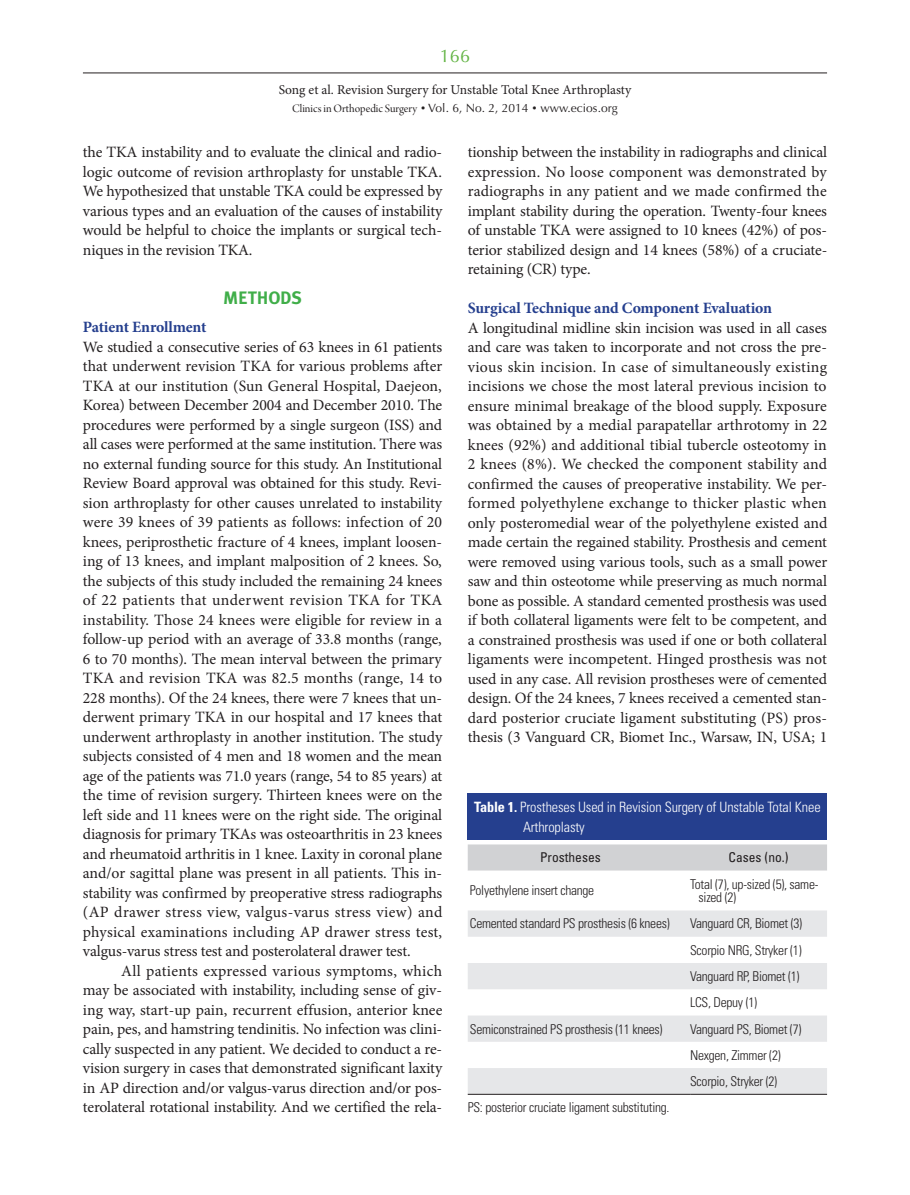
<style>
.page{position:relative;width:910px;height:1195px;background:#fff}
.page>*{position:absolute;margin:0;border:0;box-sizing:border-box;transform-origin:0 0}
.서론{font:700 18px "Meta Plus";letter-spacing:-.01em;color:#40ae49}
.본문-페이지{font:18px "Optima LT Std";color:#63b445}
.본문-첫문단{font:15.75px/19.5px "Minion Pro";letter-spacing:-.01em;color:#231f20;text-align:justify}
.본문{font:15.75px/19.5px "Minion Pro";letter-spacing:-.01em;color:#231f20;text-align:justify}
._1__제목{font:700 15.75px "Minion Pro";letter-spacing:-.01em;color:#253f8e}
.표_제목{font:300 condensed 14.25px/19.5px "Univers";letter-spacing:-.01em;color:#fff}
.표_본문{font:300 condensed 13.5px/13.5px "Univers";letter-spacing:-.02em;color:#231f20}
.t1{font:13.5px "Minion Pro";letter-spacing:-.005em;color:#231f20}
.표_1_Line{font:condensed 13.5px "Univers";color:#231f20}
.t2{font:12px "Optima LT Std";color:#231f20}
.s1{font-family:"Arno Pro Display"}
.s2{font-size:9px}
.s3{font-weight:700}
</style>
<div class="page">
<hr style="left:83px;top:73px;width:744px;height:1px;background:#231f20">
<div style="left:468px;top:793px;width:359px;height:47px;background:#253f8e"></div>
<svg style="left:468px;top:844px;width:359px;height:27px;background:#d2d3d5"></svg>
<svg style="left:468px;top:910px;width:359px;height:184px;fill:#e6e7e9"></svg>
<hr style="left:468px;top:1094px;width:222px;height:1px;background:#231f20">
<hr style="left:690px;top:1094px;width:137px;height:1px;background:#231f20">
<p class="본문-페이지" style="left:440px;top:45px;width:32px">166</p>
<p class="t1" style="left:279px;top:80px;width:354px">Song et al. Revision Surgery for Unstable Total Knee Arthroplasty</p>
<p class="t2" style="left:292px;top:101px;width:327px"><span class="s1">Clinics in Orthopedic Surgery</span> <span class="s2">•</span> Vol. 6, No. 2, 2014 <span class="s2">•</span> www.ecios.org</p>
<p class="본문" style="left:83px;top:142px;width:361px">the TKA instability and to evaluate the clinical and radio&shy;logic outcome of revision arthroplasty for unstable TKA.<br>We hypothesized that unstable TKA could be expressed by various types and an evaluation of the causes of instability would be helpful to choice the implants or surgical tech&shy;niques in the revision TKA.</p>
<p class="서론" style="left:223px;top:288px;width:80px">METHODS</p>
<p class="_1__제목" style="left:83px;top:316px;width:125px">Patient Enrollment</p>
<p class="본문-첫문단" style="left:83px;top:337px;width:361px">We studied a consecutive series of 63 knees in 61 patients that underwent revision TKA for various problems after TKA at our institution (Sun General Hospital, Daejeon, Korea) between December 2004 and December 2010. The procedures were performed by a single surgeon (ISS) and all cases were performed at the same institution. There was no external funding source for this study. An Institutional Review Board approval was obtained for this study. Revi&shy;sion arthroplasty for other causes unrelated to instability were 39 knees of 39 patients as follows: infection of 20 knees, periprosthetic fracture of 4 knees, implant loosen&shy;ing of 13 knees, and implant malposition of 2 knees. So, the subjects of this study included the remaining 24 knees of 22 patients that underwent revision TKA for TKA instability. Those 24 knees were eligible for review in a follow-up period with an average of 33.8 months (range, 6 to 70 months). The mean interval between the primary TKA and revision TKA was 82.5 months (range, 14 to 228 months). Of the 24 knees, there were 7 knees that un&shy;derwent primary TKA in our hospital and 17 knees that underwent arthroplasty in another institution. The study subjects consisted of 4 men and 18 women and the mean age of the patients was 71.0 years (range, 54 to 85 years) at the time of revision surgery. Thirteen knees were on the left side and 11 knees were on the right side. The original diagnosis for primary TKAs was osteoarthritis in 23 knees and rheumatoid arthritis in 1 knee. Laxity in coronal plane and/or sagittal plane was present in all patients. This in&shy;stability was confirmed by preoperative stress radiographs (AP drawer stress view, valgus-varus stress view) and physical examinations including AP drawer stress test, valgus-varus stress test and posterolateral drawer test.</p>
<p class="본문" style="left:83px;top:961px;width:361px;text-indent:38px">All patients expressed various symptoms, which may be associated with instability, including sense of giv&shy;ing way, start-up pain, recurrent effusion, anterior knee pain, pes, and hamstring tendinitis. No infection was clini&shy;cally suspected in any patient. We decided to conduct a re&shy;vision surgery in cases that demonstrated significant laxity in AP direction and/or valgus-varus direction and/or pos&shy;terolateral rotational instability. And we certified the rela-</p>
<p class="본문" style="left:468px;top:142px;width:361px">tionship between the instability in radiographs and clinical expression. No loose component was demonstrated by radiographs in any patient and we made confirmed the implant stability during the operation. Twenty-four knees of unstable TKA were assigned to 10 knees (42%) of pos&shy;terior stabilized design and 14 knees (58%) of a cruciate&shy;retaining (CR) type.</p>
<p class="_1__제목" style="left:468px;top:297px;width:306px">Surgical Technique and Component Evaluation</p>
<p class="본문-첫문단" style="left:468px;top:318px;width:361px">A longitudinal midline skin incision was used in all cases and care was taken to incorporate and not cross the pre&shy;vious skin incision. In case of simultaneously existing incisions we chose the most lateral previous incision to ensure minimal breakage of the blood supply. Exposure was obtained by a medial parapatellar arthrotomy in 22 knees (92%) and additional tibial tubercle osteotomy in 2 knees (8%). We checked the component stability and confirmed the causes of preoperative instability. We per&shy;formed polyethylene exchange to thicker plastic when only posteromedial wear of the polyethylene existed and made certain the regained stability. Prosthesis and cement were removed using various tools, such as a small power saw and thin osteotome while preserving as much normal bone as possible. A standard cemented prosthesis was used if both collateral ligaments were felt to be competent, and a constrained prosthesis was used if one or both collateral ligaments were incompetent. Hinged prosthesis was not used in any case. All revision prostheses were of cemented design. Of the 24 knees, 7 knees received a cemented stan&shy;dard posterior cruciate ligament substituting (PS) pros&shy;thesis (3 Vanguard CR, Biomet Inc., Warsaw, IN, USA; 1</p>
<p class="표_제목" style="left:523px;top:797px;width:299px;text-indent:-49px"><span class="s3">Table 1.</span> Prostheses Used in Revision Surgery of Unstable Total Knee<br>Arthroplasty</p>
<p class="표_1_Line" style="left:540px;top:849px;width:62px">Prostheses</p>
<p class="표_1_Line" style="left:729px;top:849px;width:61px">Cases (no.)</p>
<p class="표_본문" style="left:470px;top:884px;width:126px">Polyethylene insert change</p>
<p class="표_본문" style="left:699px;top:877px;width:121px;text-indent:-9px">Total (7), up-sized (5), same&shy;sized (2)</p>
<p class="표_본문" style="left:470px;top:917px;width:201px">Cemented standard PS prosthesis (6 knees)</p>
<p class="표_본문" style="left:690px;top:917px;width:113px">Vanguard CR, Biomet (3)</p>
<p class="표_본문" style="left:690px;top:943px;width:113px">Scorpio NRG, Stryker (1)</p>
<p class="표_본문" style="left:690px;top:969px;width:111px">Vanguard RP, Biomet (1)</p>
<p class="표_본문" style="left:690px;top:996px;width:68px">LCS, Depuy (1)</p>
<p class="표_본문" style="left:470px;top:1022px;width:194px">Semiconstrained PS prosthesis (11 knees)</p>
<p class="표_본문" style="left:690px;top:1022px;width:113px">Vanguard PS, Biomet (7)</p>
<p class="표_본문" style="left:690px;top:1048px;width:92px">Nexgen, Zimmer (2)</p>
<p class="표_본문" style="left:690px;top:1074px;width:89px">Scorpio, Stryker (2)</p>
<p class="표_본문" style="left:468px;top:1101px;width:203px">PS: posterior cruciate ligament substituting.</p>
</div>
